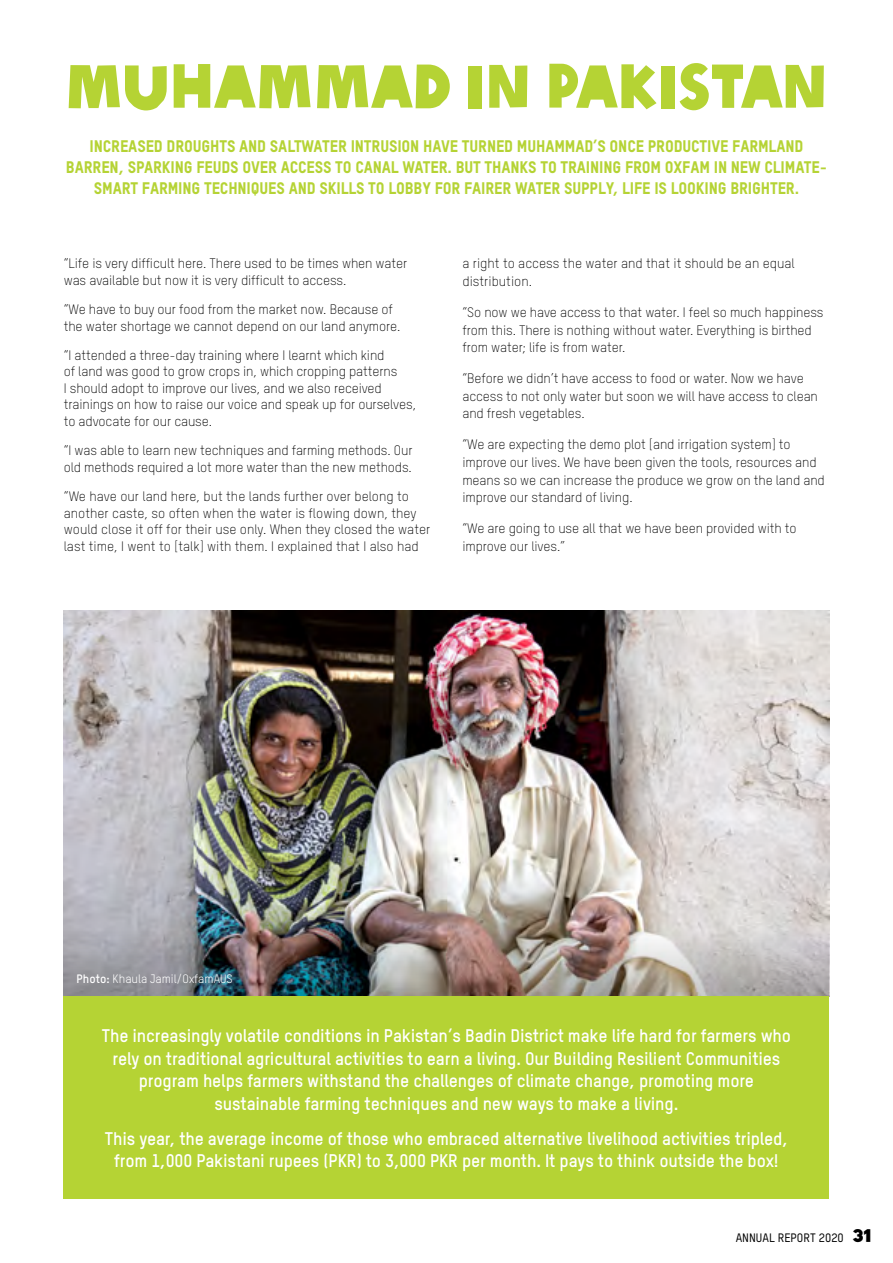
<style>
.page{position:relative;width:893px;height:1263px;background:#fff}
.page>*{position:absolute;margin:0;border:0;box-sizing:border-box;transform-origin:0 0}
.t1{font:60px "Oxfam Global Headline";letter-spacing:-.01em;color:#b5d334}
.t2{font:700 18px/22.5px "Oxfam TSTARPRO";letter-spacing:-.01em;color:#fff;text-align:center}
.t3{font:16.5px/21px "Oxfam TSTARPRO Headline";letter-spacing:-.01em;color:#b5d334;text-align:center}
.t4{font:300 13.5px/16.5px "Oxfam TSTARPRO";letter-spacing:-.01em;color:#000}
.t5{font:12px "Oxfam TSTARPRO";color:#fff}
.t6{font:500 12px "Oxfam TSTARPRO";color:#000}
.s1{font-weight:700}
.s2{font-family:"Oxfam Global Headline";font-weight:400;font-size:18px}
</style>
<div class="page">
<img style="left:64px;top:611px;width:765px;height:312px">
<img style="left:64px;top:923px;width:765px;height:73px">
<div style="left:64px;top:996px;width:765px;height:203px;background:#b5d334"></div>
<h1 class="t1" style="left:65px;top:35px;width:765px">MUHAMMAD IN PAKISTAN</h1>
<p class="t3" style="left:66px;top:135px;width:763px">INCREASED DROUGHTS AND SALTWATER INTRUSION HAVE TURNED MUHAMMAD’S ONCE PRODUCTIVE FARMLAND<br>BARREN, SPARKING FEUDS OVER ACCESS TO CANAL WATER. BUT THANKS TO TRAINING FROM OXFAM IN NEW CLIMATE-<br>SMART FARMING TECHNIQUES AND SKILLS TO LOBBY FOR FAIRER WATER SUPPLY, LIFE IS LOOKING BRIGHTER.</p>
<p class="t4" style="left:64px;top:255px;width:345px">“Life is very difficult here. There used to be times when water was available but now it is very difficult to access.</p>
<p class="t4" style="left:64px;top:301px;width:338px">“We have to buy our food from the market now. Because of the water shortage we cannot depend on our land anymore.</p>
<p class="t4" style="left:64px;top:347px;width:354px">“I attended a three-day training where I learnt which kind<br>of land was good to grow crops in, which cropping patterns<br>I should adopt to improve our lives, and we also received trainings on how to raise our voice and speak up for ourselves, to advocate for our cause.</p>
<p class="t4" style="left:64px;top:442px;width:350px">“I was able to learn new techniques and farming methods. Our old methods required a lot more water than the new methods.</p>
<p class="t4" style="left:64px;top:488px;width:368px">“We have our land here, but the lands further over belong to another caste, so often when the water is flowing down, they would close it off for their use only. When they closed the water last time, I went to [talk] with them. I explained that I also had</p>
<p class="t4" style="left:462px;top:255px;width:334px;line-height:17.9px">a right to access the water and that it should be an equal distribution.</p>
<p class="t4" style="left:462px;top:303px;width:363px;line-height:17.9px">“So now we have access to that water. I feel so much happiness from this. There is nothing without water. Everything is birthed from water; life is from water.</p>
<p class="t4" style="left:462px;top:369px;width:357px;line-height:17.9px">“Before we didn’t have access to food or water. Now we have access to not only water but soon we will have access to clean and fresh vegetables.</p>
<p class="t4" style="left:462px;top:435px;width:364px;line-height:17.9px">“We are expecting the demo plot [and irrigation system] to improve our lives. We have been given the tools, resources and means so we can increase the produce we grow on the land and improve our standard of living.</p>
<p class="t4" style="left:462px;top:519px;width:336px;line-height:17.9px">“We are going to use all that we have been provided with to improve our lives.”</p>
<p class="t5" style="left:77px;top:972px;width:158px"><span class="s1">Photo:</span> Khaula Jamil/OxfamAUS</p>
<p class="t2" style="left:102px;top:1024px;width:691px">The increasingly volatile conditions in Pakistan’s Badin District make life hard for farmers who rely on traditional agricultural activities to earn a living. Our Building Resilient Communities program helps farmers withstand the challenges of climate change, promoting more sustainable farming techniques and new ways to make a living.</p>
<h2 class="t2" style="left:105px;top:1127px;width:685px">This year, the average income of those who embraced alternative livelihood activities tripled, from 1,000 Pakistani rupees (PKR) to 3,000 PKR per month. It pays to think outside the box!</h2>
<p class="t6" style="left:736px;top:1230px;width:138px">ANNUAL REPORT 2020 <span class="s2">31</span></p>
</div>
